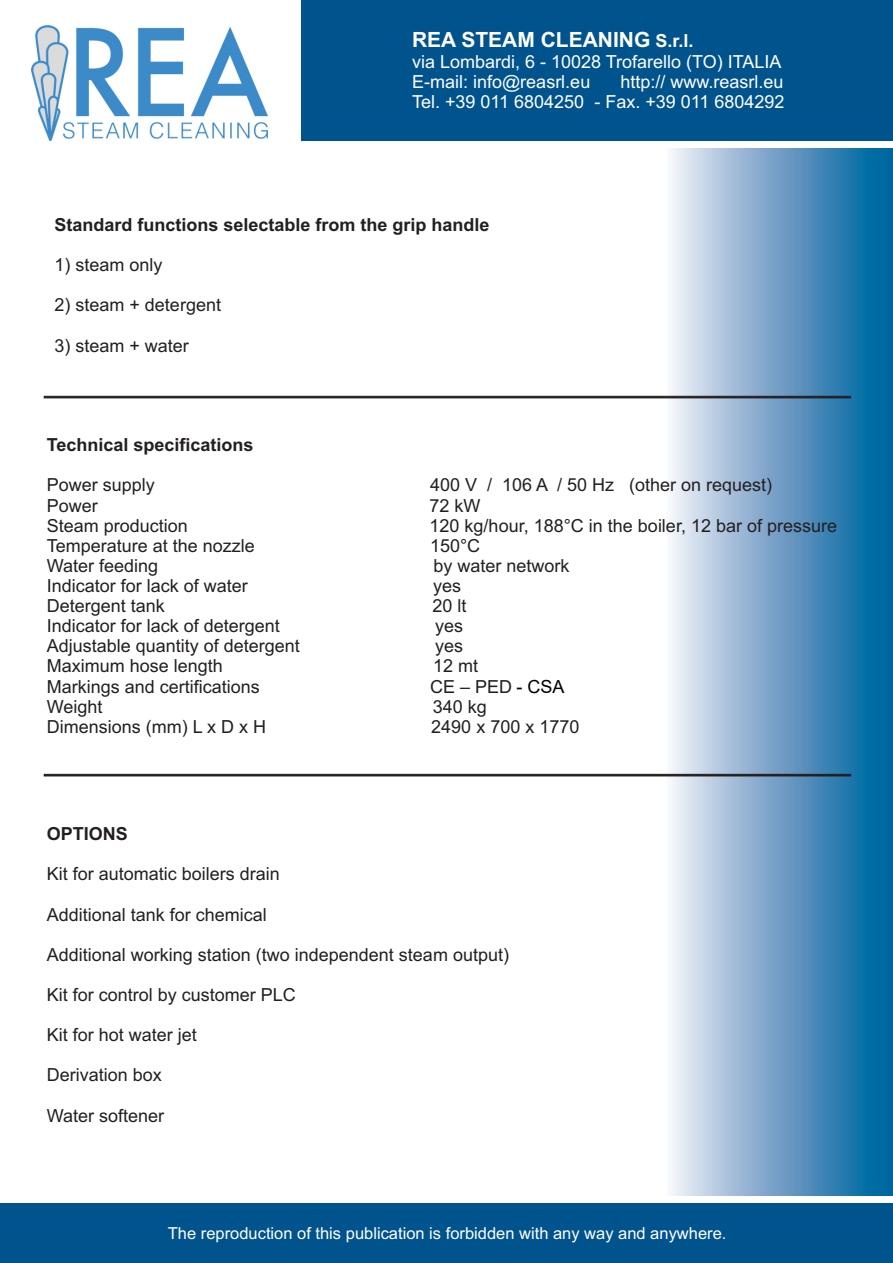
<style>
.page{position:relative;width:893px;height:1263px;background:#fff}
.page>*{position:absolute;margin:0;border:0;box-sizing:border-box;transform-origin:0 0}
.t1{font:700 21px "Arial";color:#fff}
.t2{font:18px "Arial";color:#231f20}
.t3{font:18px/20.1px "Arial";color:#fff}
.t4{font:700 18px "Arial";color:#231f20}
.t5{font:16.5px "Arial";color:#fff}
.s1{font-size:18px}
.s2{color:#010101}
</style>
<div class="page">
<div style="left:663px;top:148px;width:230px;height:1047px;background:linear-gradient(to right,#f9eff9,#005a9a)"></div>
<div style="left:301px;top:0;width:592px;height:140px;background:#00538d"></div>
<img style="left:31px;top:25px;width:236px;height:115px">
<div style="left:0;top:1203px;width:893px;height:60px;background:#00538d"></div>
<div style="left:44px;top:396px;width:807px;height:2px;background:#231f20;border:1px solid #231f20"></div>
<div style="left:44px;top:774px;width:807px;height:2px;background:#231f20;border:1px solid #231f20"></div>
<p class="t1" style="left:412px;top:32px;width:283px">REA STEAM CLEANING <span class="s1">S.r.l.</span></p>
<p class="t3" style="left:412px;top:53px;width:371px">via Lombardi, 6 - 10028 Trofarello (TO) ITALIA<br>E-mail: info@reasrl.eu</p>
<p class="t3" style="left:412px;top:73px;width:374px;text-align:right">http:// www.reasrl.eu<br>Tel. +39 011 6804250 - Fax. +39 011 6804292</p>
<p class="t4" style="left:54px;top:218px;width:437px">Standard functions selectable from the grip handle</p>
<p class="t2" style="left:54px;top:258px;width:110px">1) steam only</p>
<p class="t2" style="left:54px;top:298px;width:168px">2) steam + detergent</p>
<p class="t2" style="left:54px;top:339px;width:136px">3) steam + water</p>
<p class="t4" style="left:47px;top:438px;width:208px">Technical specifications</p>
<p class="t2" style="left:47px;top:478px;width:110px">Power supply</p>
<p class="t2" style="left:430px;top:478px;width:344px">400 V / 106 A / 50 Hz (other on request)</p>
<p class="t2" style="left:47px;top:498px;width:53px">Power</p>
<p class="t2" style="left:430px;top:498px;width:53px">72 kW</p>
<p class="t2" style="left:47px;top:519px;width:143px">Steam production</p>
<p class="t2" style="left:430px;top:519px;width:409px">120 kg/hour, 188°C in the boiler, 12 bar of pressure</p>
<p class="t2" style="left:47px;top:539px;width:210px">Temperature at the nozzle</p>
<p class="t2" style="left:430px;top:539px;width:52px">150°C</p>
<p class="t2" style="left:47px;top:559px;width:113px">Water feeding</p>
<p class="t2" style="left:433px;top:559px;width:138px">by water network</p>
<p class="t2" style="left:47px;top:579px;width:203px">Indicator for lack of water</p>
<p class="t2" style="left:433px;top:579px;width:30px">yes</p>
<p class="t2" style="left:47px;top:599px;width:120px">Detergent tank</p>
<p class="t2" style="left:432px;top:599px;width:36px">20 lt</p>
<p class="t2" style="left:47px;top:619px;width:235px">Indicator for lack of detergent</p>
<p class="t2" style="left:435px;top:619px;width:30px">yes</p>
<p class="t2" style="left:47px;top:639px;width:255px">Adjustable quantity of detergent</p>
<p class="t2" style="left:435px;top:639px;width:30px">yes</p>
<p class="t2" style="left:47px;top:659px;width:178px">Maximum hose length</p>
<p class="t2" style="left:433px;top:659px;width:47px">12 mt</p>
<p class="t2" style="left:47px;top:679px;width:215px">Markings and certifications</p>
<p class="t2" style="left:430px;top:679px;width:136px">CE – PED <span class="s2">- CSA</span></p>
<p class="t2" style="left:47px;top:700px;width:57px">Weight</p>
<p class="t2" style="left:433px;top:700px;width:56px">340 kg</p>
<p class="t2" style="left:47px;top:720px;width:221px">Dimensions (mm) L x D x H</p>
<p class="t2" style="left:431px;top:720px;width:150px">2490 x 700 x 1770</p>
<p class="t4" style="left:47px;top:827px;width:83px">OPTIONS</p>
<p class="t2" style="left:47px;top:867px;width:235px">Kit for automatic boilers drain</p>
<p class="t2" style="left:47px;top:907px;width:222px">Additional tank for chemical</p>
<p class="t2" style="left:47px;top:948px;width:464px">Additional working station (two independent steam output)</p>
<p class="t2" style="left:47px;top:988px;width:251px">Kit for control by customer PLC</p>
<p class="t2" style="left:47px;top:1028px;width:152px">Kit for hot water jet</p>
<p class="t2" style="left:47px;top:1068px;width:117px">Derivation box</p>
<p class="t2" style="left:47px;top:1108px;width:119px">Water softener</p>
<p class="t5" style="left:168px;top:1226px;width:560px">The reproduction of this publication is forbidden with any way and anywhere.</p>
</div>
